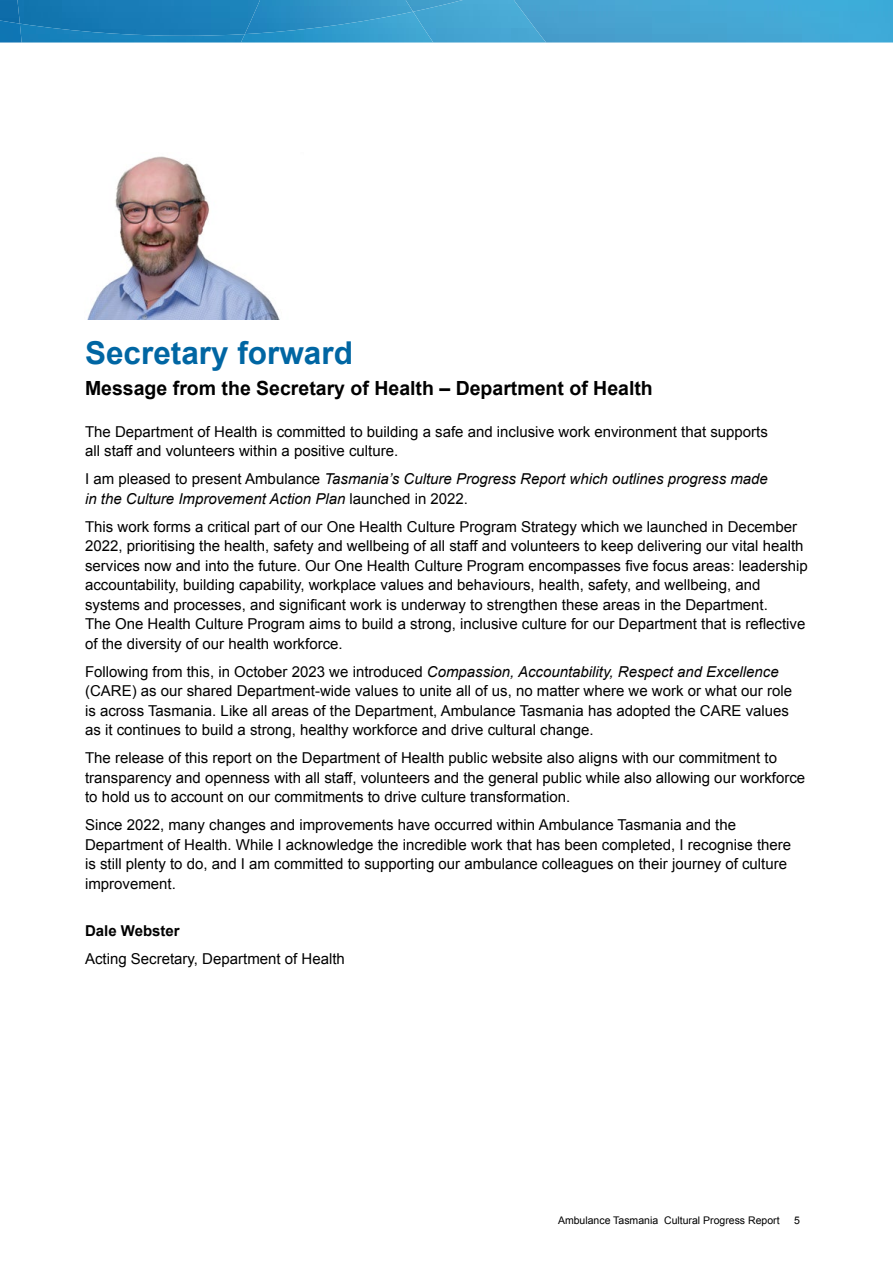
<style>
.page{position:relative;width:893px;height:1263px;background:#fff}
.page>*{position:absolute;margin:0;border:0;box-sizing:border-box;transform-origin:0 0}
.t1{font:700 31.5px "Arial";color:#0066a3}
.t2{font:700 19.5px "Arial";color:#000}
.t3{font:15px/19.5px "Arial";color:#000}
.t4{font:italic 15px/19.5px "Arial";color:#000}
.t5{font:700 15px "Arial";color:#000}
.t6{font:10.5px "Arial";color:#000}
.s1{font-style:normal}
.s2{font-style:italic}
</style>
<div class="page">
<img style="left:546px;top:0;width:347px;height:43px">
<img style="left:269px;top:0;width:144px;height:12px">
<img style="left:413px;top:0;width:133px;height:43px">
<img style="left:245px;top:12px;width:188px;height:31px">
<img style="left:20px;top:0;width:249px;height:36px">
<img style="left:22px;top:24px;width:223px;height:19px">
<img style="left:0;top:0;width:20px;height:20px">
<img style="left:0;top:20px;width:22px;height:23px">
<img style="left:87px;top:156px;width:193px;height:164px">
<h2 class="t1" style="left:85px;top:332px;width:269px">Secretary forward</h2>
<p class="t2" style="left:85px;top:376px;width:569px">Message from the Secretary of Health – Department of Health</p>
<p class="t3" style="left:85px;top:422px;width:684px">The Department of Health is committed to building a safe and inclusive work environment that supports all staff and volunteers within a positive culture.</p>
<p class="t4" style="left:85px;top:469px;width:684px"><span class="s1">I am pleased to present Ambulance</span> Tasmania’s Culture Progress Report which outlines progress made in the Culture Improvement Action Plan <span class="s1">launched in 2022.</span></p>
<p class="t3" style="left:85px;top:517px;width:724px">This work forms a critical part of our One Health Culture Program Strategy which we launched in December 2022, prioritising the health, safety and wellbeing of all staff and volunteers to keep delivering our vital health services now and into the future. Our One Health Culture Program encompasses five focus areas: leadership accountability, building capability, workplace values and behaviours, health, safety, and wellbeing, and systems and processes, and significant work is underway to strengthen these areas in the Department.<br>The One Health Culture Program aims to build a strong, inclusive culture for our Department that is reflective of the diversity of our health workforce.</p>
<p class="t3" style="left:85px;top:662px;width:708px">Following from this, in October 2023 we introduced <span class="s2">Compassion, Accountability, Respect and Excellence </span>(CARE) as our shared Department-wide values to unite all of us, no matter where we work or what our role is across Tasmania. Like all areas of the Department, Ambulance Tasmania has adopted the CARE values as it continues to build a strong, healthy workforce and drive cultural change.</p>
<p class="t3" style="left:85px;top:748px;width:722px">The release of this report on the Department of Health public website also aligns with our commitment to transparency and openness with all staff, volunteers and the general public while also allowing our workforce to hold us to account on our commitments to drive culture transformation.</p>
<p class="t3" style="left:85px;top:815px;width:708px">Since 2022, many changes and improvements have occurred within Ambulance Tasmania and the Department of Health. While I acknowledge the incredible work that has been completed, I recognise there is still plenty to do, and I am committed to supporting our ambulance colleagues on their journey of culture improvement.</p>
<p class="t5" style="left:85px;top:921px;width:96px">Dale Webster</p>
<p class="t3" style="left:85px;top:949px;width:261px">Acting Secretary, Department of Health</p>
<p class="t6" style="left:558px;top:1213px;width:223px">Ambulance Tasmania Cultural Progress Report</p>
<p class="t6" style="left:794px;top:1213px;width:7px">5</p>
</div>
